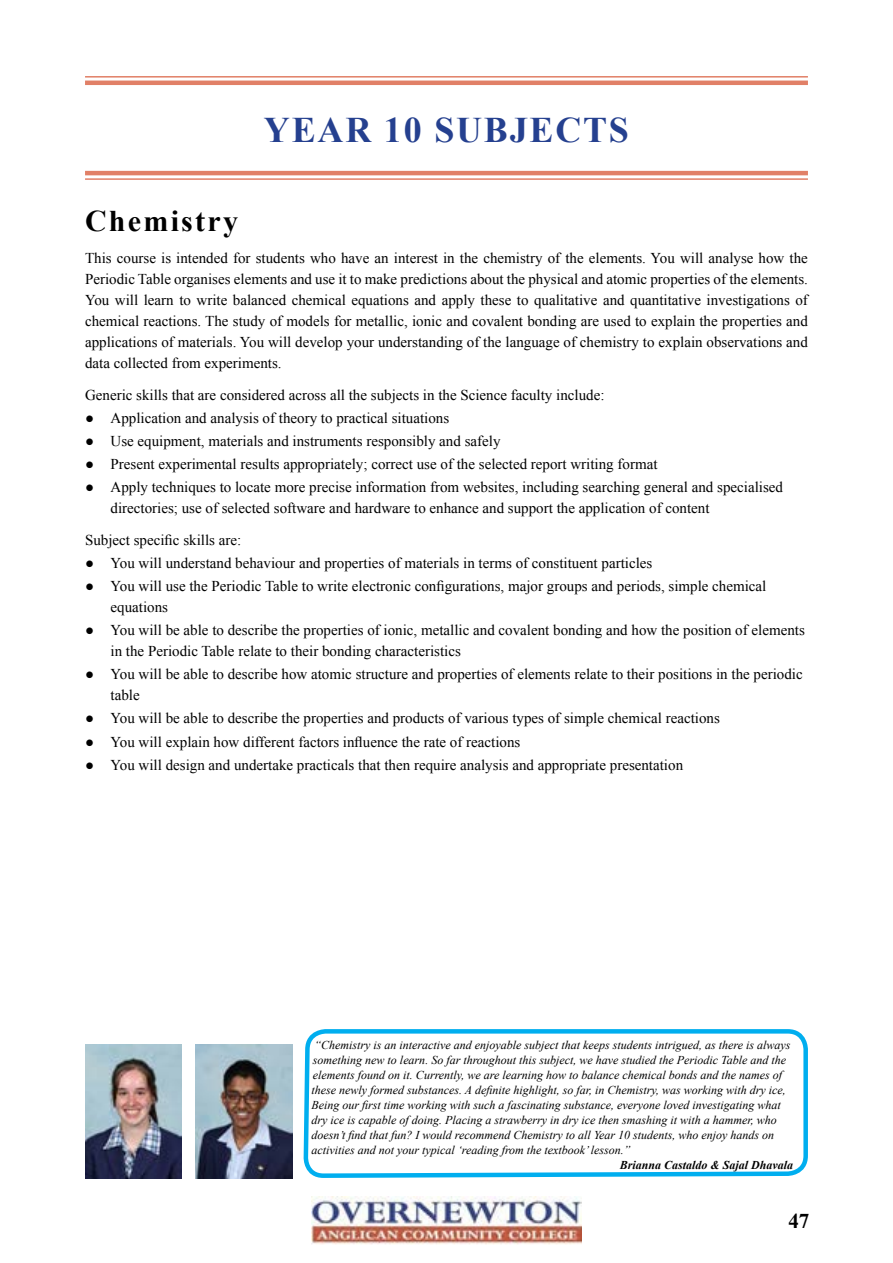
<style>
.page{position:relative;width:893px;height:1263px;background:#fff}
.page>*{position:absolute;margin:0;border:0;box-sizing:border-box;transform-origin:0 0}
.t1{font:700 36px "Times New Roman";letter-spacing:.05em;color:#25408f}
.t2{font:700 30px "Times New Roman";letter-spacing:.075em;color:#000}
.t3{font:700 21px "Times New Roman";color:#000}
.t4{font:15px/21px "Times New Roman";color:#000}
.t5{font:italic 12px/15px "Times New Roman";color:#000}
.t6{font:italic 700 12px "Times New Roman";color:#000}
</style>
<div class="page">
<hr style="left:85px;top:76px;width:723px;height:2px;background:#e18067">
<hr style="left:85px;top:81px;width:723px;height:4px;background:#e18067">
<hr style="left:85px;top:171px;width:723px;height:4px;background:#e18067">
<hr style="left:85px;top:178px;width:723px;height:2px;background:#e18067">
<img style="left:312px;top:1197px;width:270px;height:47px">
<svg style="left:303px;top:1029px;width:505px;height:149px"></svg>
<img style="left:85px;top:1045px;width:97px;height:133px">
<img style="left:196px;top:1045px;width:96px;height:133px">
<h1 class="t1" style="left:264px;top:105px;width:367px">YEAR 10 SUBJECTS</h1>
<h2 class="t2" style="left:85px;top:200px;width:154px">Chemistry</h2>
<p class="t4" style="left:85px;top:247px;width:724px;text-align:justify">This course is intended for students who have an interest in the chemistry of the elements. You will analyse how the Periodic Table organises elements and use it to make predictions about the physical and atomic properties of the elements.<br>You will learn to write balanced chemical equations and apply these to qualitative and quantitative investigations of chemical reactions. The study of models for metallic, ionic and covalent bonding are used to explain the properties and applications of materials. You will develop your understanding of the language of chemistry to explain observations and data collected from experiments.</p>
<p class="t4" style="left:85px;top:384px;width:521px">Generic skills that are considered across all the subjects in the Science faculty include:</p>
<p class="t4" style="left:85px;top:407px;width:366px">● Application and analysis of theory to practical situations</p>
<p class="t4" style="left:85px;top:430px;width:417px">● Use equipment, materials and instruments responsibly and safely</p>
<p class="t4" style="left:85px;top:453px;width:574px">● Present experimental results appropriately; correct use of the selected report writing format</p>
<p class="t4" style="left:111px;top:476px;width:674px;text-indent:-26px">● Apply techniques to locate more precise information from websites, including searching general and specialised directories; use of selected software and hardware to enhance and support the application of content</p>
<p class="t4" style="left:85px;top:529px;width:158px">Subject specific skills are:</p>
<p class="t4" style="left:85px;top:552px;width:569px">● You will understand behaviour and properties of materials in terms of constituent particles</p>
<p class="t4" style="left:111px;top:575px;width:657px;text-indent:-26px">● You will use the Periodic Table to write electronic configurations, major groups and periods, simple chemical equations</p>
<p class="t4" style="left:111px;top:619px;width:696px;text-indent:-26px">● You will be able to describe the properties of ionic, metallic and covalent bonding and how the position of elements in the Periodic Table relate to their bonding characteristics</p>
<p class="t4" style="left:111px;top:663px;width:694px;text-indent:-26px">● You will be able to describe how atomic structure and properties of elements relate to their positions in the periodic table</p>
<p class="t4" style="left:85px;top:708px;width:636px">● You will be able to describe the properties and products of various types of simple chemical reactions</p>
<p class="t4" style="left:85px;top:731px;width:437px">● You will explain how different factors influence the rate of reactions</p>
<p class="t4" style="left:85px;top:754px;width:600px">● You will design and undertake practicals that then require analysis and appropriate presentation</p>
<p class="t5" style="left:311px;top:1037px;width:480px">“Chemistry is an interactive and enjoyable subject that keeps students intrigued, as there is always something new to learn. So far throughout this subject, we have studied the Periodic Table and the elements found on it. Currently, we are learning how to balance chemical bonds and the names of these newly formed substances. A definite highlight, so far, in Chemistry, was working with dry ice, Being our first time working with such a fascinating substance, everyone loved investigating what dry ice is capable of doing. Placing a strawberry in dry ice then smashing it with a hammer, who doesn’t find that fun? I would recommend Chemistry to all Year 10 students, who enjoy hands on activities and not your typical ‘reading from the textbook’ lesson.”</p>
<p class="t6" style="left:620px;top:1156px;width:175px">Brianna Castaldo &amp; Sajal Dhavala</p>
<h3 class="t3" style="left:788px;top:1206px;width:22px">47</h3>
</div>
